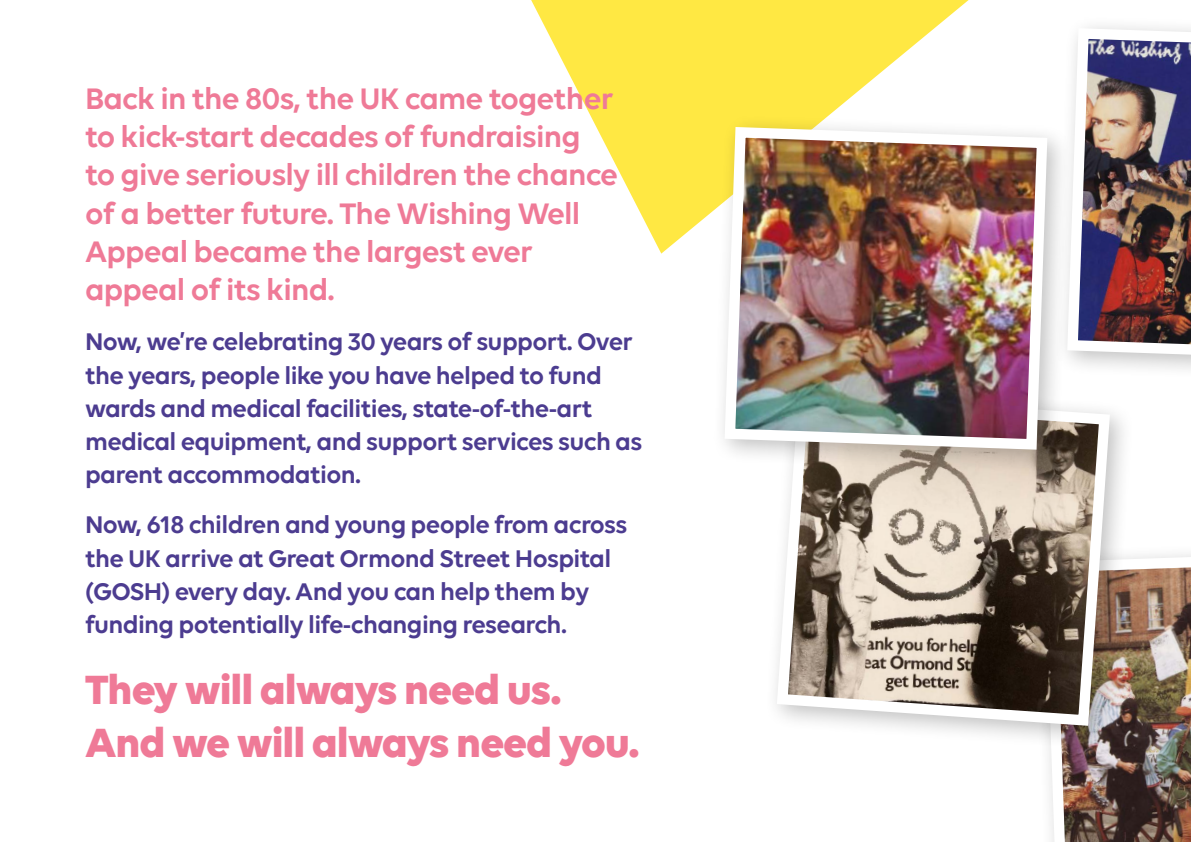
<style>
.page{position:relative;width:1191px;height:842px;background:#fff}
.page>*{position:absolute;margin:0;border:0;box-sizing:border-box;transform-origin:0 0}
.t1{font:700 44px/53.2px "GOSH Brave";letter-spacing:-.025em;color:#ef7a97}
.t2{font:600 32px/38.2px "GOSH Brave";letter-spacing:-.025em;color:#ef7a97}
.t3{font:600 26px/33.2px "GOSH Brave";letter-spacing:-.025em;color:#4c3c90}
</style>
<div class="page">
<svg style="left:531px;top:0;width:437px;height:254px;fill:#ffe843"></svg>
<img style="left:1049px;top:554px;width:142px;height:288px">
<div style="left:764px;top:380px;width:370px;height:371px;background:#000;opacity:.25"></div>
<svg style="left:771px;top:387px;width:344px;height:344px"></svg>
<div style="left:711px;top:114px;width:361px;height:361px;background:#000;opacity:.25"></div>
<img style="left:719px;top:122px;width:333px;height:333px">
<div style="left:1053px;top:15px;width:138px;height:372px;background:#000;opacity:.25"></div>
<img style="left:1061px;top:23px;width:130px;height:344px">
<p class="t2" style="left:85px;top:79px;width:534px">Back in the 80s, the UK came together to kick-start decades of fundraising to give seriously ill children the chance of a better future. The Wishing Well Appeal became the largest ever appeal of its kind.</p>
<p class="t3" style="left:85px;top:324px;width:559px">Now, we’re celebrating 30 years of support. Over the years, people like you have helped to fund wards and medical facilities, state-of-the-art medical equipment, and support services such as parent accommodation.</p>
<p class="t3" style="left:85px;top:508px;width:544px">Now, 618 children and young people from across the UK arrive at Great Ormond Street Hospital (GOSH) every day. And you can help them by funding potentially life-changing research.</p>
<h1 class="t1" style="left:85px;top:661px;width:556px">They will always need us.<br>And we will always need you.</h1>
</div>
